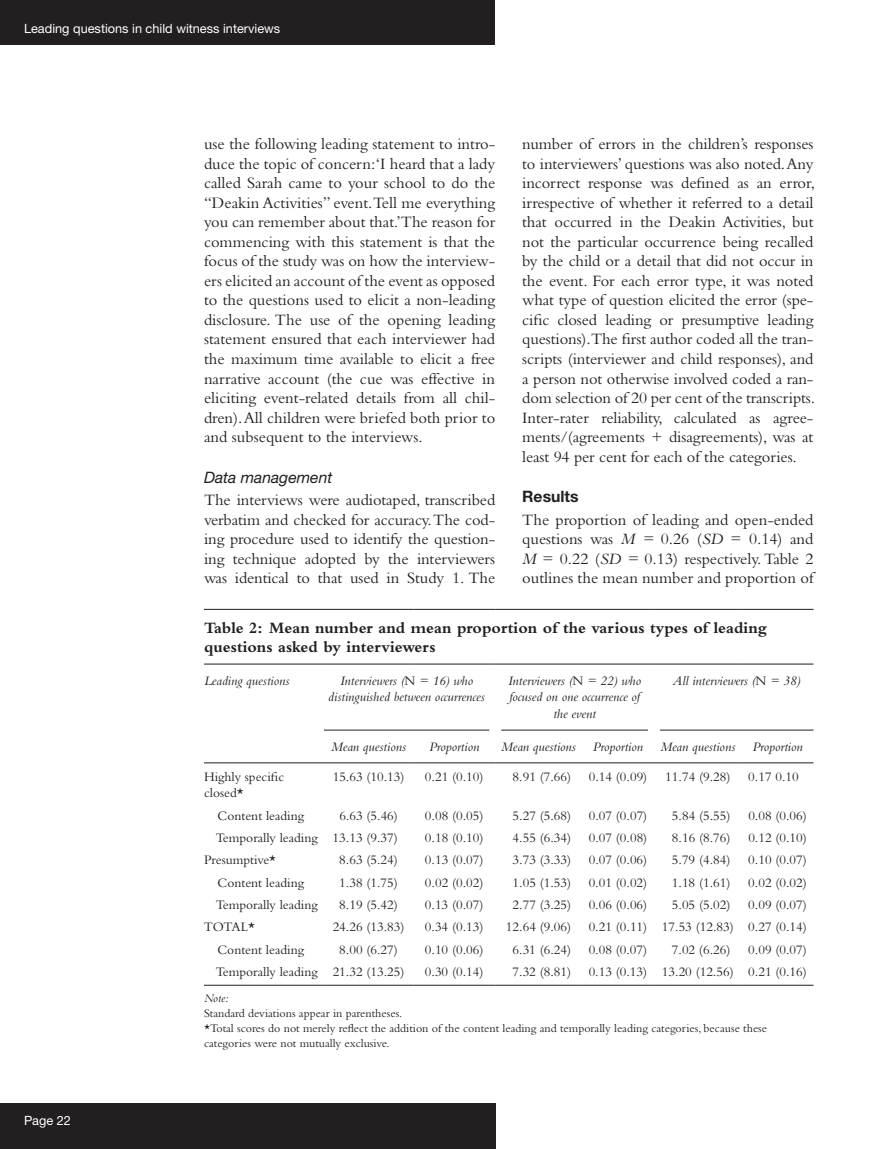
<style>
.page{position:relative;width:893px;height:1149px;background:#fff}
.page>*{position:absolute;margin:0;border:0;box-sizing:border-box;transform-origin:0 0}
.t1{font:16.5px/19.5px "Bembo";letter-spacing:-.005em;color:#231f20;text-align:justify}
.t2{font:700 16.5px/19.5px "Bembo";color:#231f20}
.t3{font:italic 15.75px "Helvetica Neue";color:#231f20}
.t4{font:700 15.75px "Helvetica Neue";color:#231f20}
.t5{font:13.5px/16.5px "Bembo";color:#231f20}
.t6{font:italic 13.5px/16.5px "Bembo";color:#231f20;text-align:center}
.t7{font:12.75px "Helvetica Neue";color:#fff}
.t8{font:12px/15px "Bembo";color:#231f20}
.t9{font:italic 12px "Bembo";color:#231f20}
.s1{font-style:italic}
.s2{font-style:normal}
</style>
<div class="page">
<div style="left:0;top:0;width:495px;height:44px;background:#231f20"></div>
<div style="left:0;top:1102px;width:495px;height:46px;background:#231f20"></div>
<hr style="left:204px;top:609px;width:120px;height:1px;background:#231f20">
<hr style="left:324px;top:609px;width:89px;height:1px;background:#231f20">
<hr style="left:413px;top:609px;width:82px;height:1px;background:#231f20">
<hr style="left:495px;top:609px;width:87px;height:1px;background:#231f20">
<hr style="left:582px;top:609px;width:72px;height:1px;background:#231f20">
<hr style="left:654px;top:609px;width:88px;height:1px;background:#231f20">
<hr style="left:742px;top:609px;width:71px;height:1px;background:#231f20">
<hr style="left:204px;top:663px;width:120px;height:1px;background:#231f20">
<hr style="left:324px;top:663px;width:89px;height:1px;background:#231f20">
<hr style="left:413px;top:663px;width:82px;height:1px;background:#231f20">
<hr style="left:495px;top:663px;width:87px;height:1px;background:#231f20">
<hr style="left:582px;top:663px;width:72px;height:1px;background:#231f20">
<hr style="left:654px;top:663px;width:88px;height:1px;background:#231f20">
<hr style="left:742px;top:663px;width:71px;height:1px;background:#231f20">
<hr style="left:204px;top:762px;width:120px;height:1px;background:#231f20">
<hr style="left:324px;top:762px;width:89px;height:1px;background:#231f20">
<hr style="left:413px;top:762px;width:82px;height:1px;background:#231f20">
<hr style="left:495px;top:762px;width:87px;height:1px;background:#231f20">
<hr style="left:582px;top:762px;width:72px;height:1px;background:#231f20">
<hr style="left:654px;top:762px;width:88px;height:1px;background:#231f20">
<hr style="left:742px;top:762px;width:71px;height:1px;background:#231f20">
<hr style="left:204px;top:984px;width:120px;height:1px;background:#231f20">
<hr style="left:324px;top:984px;width:89px;height:1px;background:#231f20">
<hr style="left:413px;top:984px;width:82px;height:1px;background:#231f20">
<hr style="left:495px;top:984px;width:87px;height:1px;background:#231f20">
<hr style="left:582px;top:984px;width:72px;height:1px;background:#231f20">
<hr style="left:654px;top:984px;width:88px;height:1px;background:#231f20">
<hr style="left:742px;top:984px;width:71px;height:1px;background:#231f20">
<hr style="left:324px;top:729px;width:165px;height:1px;background:#231f20">
<hr style="left:501px;top:729px;width:147px;height:1px;background:#231f20">
<hr style="left:660px;top:729px;width:153px;height:1px;background:#231f20">
<p class="t7" style="left:24px;top:21px;width:258px">Leading questions in child witness interviews</p>
<p class="t7" style="left:24px;top:1112px;width:48px">Page 22</p>
<p class="t1" style="left:204px;top:134px;width:293px">use the following leading statement to intro&shy;duce the topic of concern:‘I heard that a lady called Sarah came to your school to do the “Deakin Activities” event.Tell me everything you can remember about that.’The reason for commencing with this statement is that the focus of the study was on how the interview&shy;ers elicited an account of the event as opposed to the questions used to elicit a non-leading disclosure. The use of the opening leading statement ensured that each interviewer had the maximum time available to elicit a free narrative account (the cue was effective in eliciting event-related details from all chil&shy;dren). All children were briefed both prior to and subsequent to the interviews.</p>
<p class="t3" style="left:204px;top:467px;width:130px">Data management</p>
<p class="t1" style="left:204px;top:489px;width:293px">The interviews were audiotaped, transcribed verbatim and checked for accuracy. The cod&shy;ing procedure used to identify the question&shy;ing technique adopted by the interviewers was identical to that used in Study 1. The</p>
<p class="t1" style="left:522px;top:134px;width:294px">number of errors in the children’s responses to interviewers’ questions was also noted. Any incorrect response was defined as an error, irrespective of whether it referred to a detail that occurred in the Deakin Activities, but not the particular occurrence being recalled by the child or a detail that did not occur in the event. For each error type, it was noted what type of question elicited the error (spe&shy;cific closed leading or presumptive leading questions).The first author coded all the tran&shy;scripts (interviewer and child responses), and a person not otherwise involved coded a ran&shy;dom selection of 20 per cent of the transcripts.<br>Inter-rater reliability, calculated as agree&shy;ments/(agreements + disagreements), was at least 94 per cent for each of the categories.</p>
<p class="t4" style="left:522px;top:486px;width:58px">Results</p>
<p class="t1" style="left:522px;top:509px;width:293px">The proportion of leading and open-ended questions was <span class="s1">M =</span> 0.26 (<span class="s1">SD</span> = 0.14) and <span class="s1">M</span> = 0.22 (<span class="s1">SD =</span> 0.13) respectively. Table 2 outlines the mean number and proportion of</p>
<p class="t2" style="left:204px;top:617px;width:564px">Table 2: Mean number and mean proportion of the various types of leading questions asked by interviewers</p>
<p class="t6" style="left:204px;top:672px;width:87px">Leading questions</p>
<p class="t6" style="left:328px;top:672px;width:158px">Interviewers (<span class="s2">N</span> = 16) who distinguished between occurrences</p>
<p class="t6" style="left:508px;top:672px;width:134px">Interviewers (<span class="s2">N</span> = 22) who focused on one occurrence of the event</p>
<p class="t6" style="left:673px;top:672px;width:129px">All interviewers (<span class="s2">N</span> = 38)</p>
<p class="t6" style="left:331px;top:737px;width:76px">Mean questions</p>
<p class="t6" style="left:429px;top:737px;width:52px">Proportion</p>
<p class="t6" style="left:501px;top:737px;width:76px">Mean questions</p>
<p class="t6" style="left:593px;top:737px;width:52px">Proportion</p>
<p class="t6" style="left:660px;top:737px;width:76px">Mean questions</p>
<p class="t6" style="left:752px;top:737px;width:52px">Proportion</p>
<p class="t5" style="left:204px;top:767px;width:82px">Highly specific closed*</p>
<p class="t5" style="left:333px;top:767px;width:73px">15.63 (10.13)</p>
<p class="t5" style="left:425px;top:767px;width:60px">0.21 (0.10)</p>
<p class="t5" style="left:513px;top:767px;width:60px">8.91 (7.66)</p>
<p class="t5" style="left:589px;top:767px;width:60px">0.14 (0.09)</p>
<p class="t5" style="left:665px;top:767px;width:67px">11.74 (9.28)</p>
<p class="t5" style="left:748px;top:767px;width:52px">0.17 0.10</p>
<p class="t5" style="left:218px;top:806px;width:88px">Content leading</p>
<p class="t5" style="left:339px;top:806px;width:60px">6.63 (5.46)</p>
<p class="t5" style="left:425px;top:806px;width:60px">0.08 (0.05)</p>
<p class="t5" style="left:513px;top:806px;width:60px">5.27 (5.68)</p>
<p class="t5" style="left:589px;top:806px;width:60px">0.07 (0.07)</p>
<p class="t5" style="left:672px;top:806px;width:60px">5.84 (5.55)</p>
<p class="t5" style="left:748px;top:806px;width:60px">0.08 (0.06)</p>
<p class="t5" style="left:216px;top:829px;width:184px">Temporally leading 13.13 (9.37)</p>
<p class="t5" style="left:425px;top:829px;width:60px">0.18 (0.10)</p>
<p class="t5" style="left:513px;top:829px;width:60px">4.55 (6.34)</p>
<p class="t5" style="left:589px;top:829px;width:60px">0.07 (0.08)</p>
<p class="t5" style="left:672px;top:829px;width:60px">8.16 (8.76)</p>
<p class="t5" style="left:748px;top:829px;width:60px">0.12 (0.10)</p>
<p class="t5" style="left:204px;top:851px;width:74px">Presumptive*</p>
<p class="t5" style="left:339px;top:851px;width:60px">8.63 (5.24)</p>
<p class="t5" style="left:425px;top:851px;width:60px">0.13 (0.07)</p>
<p class="t5" style="left:513px;top:851px;width:60px">3.73 (3.33)</p>
<p class="t5" style="left:589px;top:851px;width:60px">0.07 (0.06)</p>
<p class="t5" style="left:672px;top:851px;width:60px">5.79 (4.84)</p>
<p class="t5" style="left:748px;top:851px;width:60px">0.10 (0.07)</p>
<p class="t5" style="left:217px;top:873px;width:88px">Content leading</p>
<p class="t5" style="left:339px;top:873px;width:60px">1.38 (1.75)</p>
<p class="t5" style="left:425px;top:873px;width:60px">0.02 (0.02)</p>
<p class="t5" style="left:513px;top:873px;width:60px">1.05 (1.53)</p>
<p class="t5" style="left:589px;top:873px;width:60px">0.01 (0.02)</p>
<p class="t5" style="left:672px;top:873px;width:60px">1.18 (1.61)</p>
<p class="t5" style="left:748px;top:873px;width:60px">0.02 (0.02)</p>
<p class="t5" style="left:216px;top:896px;width:104px">Temporally leading</p>
<p class="t5" style="left:339px;top:896px;width:60px">8.19 (5.42)</p>
<p class="t5" style="left:425px;top:896px;width:60px">0.13 (0.07)</p>
<p class="t5" style="left:513px;top:896px;width:60px">2.77 (3.25)</p>
<p class="t5" style="left:589px;top:896px;width:60px">0.06 (0.06)</p>
<p class="t5" style="left:672px;top:896px;width:60px">5.05 (5.02)</p>
<p class="t5" style="left:748px;top:896px;width:60px">0.09 (0.07)</p>
<p class="t5" style="left:204px;top:918px;width:53px">TOTAL*</p>
<p class="t5" style="left:333px;top:918px;width:73px">24.26 (13.83)</p>
<p class="t5" style="left:425px;top:918px;width:60px">0.34 (0.13)</p>
<p class="t5" style="left:506px;top:918px;width:67px">12.64 (9.06)</p>
<p class="t5" style="left:589px;top:918px;width:220px">0.21 (0.11) 17.53 (12.83) 0.27 (0.14)</p>
<p class="t5" style="left:217px;top:940px;width:88px">Content leading</p>
<p class="t5" style="left:339px;top:940px;width:60px">8.00 (6.27)</p>
<p class="t5" style="left:425px;top:940px;width:60px">0.10 (0.06)</p>
<p class="t5" style="left:513px;top:940px;width:60px">6.31 (6.24)</p>
<p class="t5" style="left:589px;top:940px;width:60px">0.08 (0.07)</p>
<p class="t5" style="left:672px;top:940px;width:60px">7.02 (6.26)</p>
<p class="t5" style="left:748px;top:940px;width:60px">0.09 (0.07)</p>
<p class="t5" style="left:216px;top:963px;width:190px">Temporally leading 21.32 (13.25)</p>
<p class="t5" style="left:425px;top:963px;width:60px">0.30 (0.14)</p>
<p class="t5" style="left:513px;top:963px;width:60px">7.32 (8.81)</p>
<p class="t5" style="left:589px;top:963px;width:220px">0.13 (0.13) 13.20 (12.56) 0.21 (0.16)</p>
<p class="t9" style="left:204px;top:990px;width:26px">Note:</p>
<p class="t8" style="left:204px;top:1005px;width:565px">Standard deviations appear in parentheses.<br>*Total scores do not merely reflect the addition of the content leading and temporally leading categories, because these categories were not mutually exclusive.</p>
</div>
